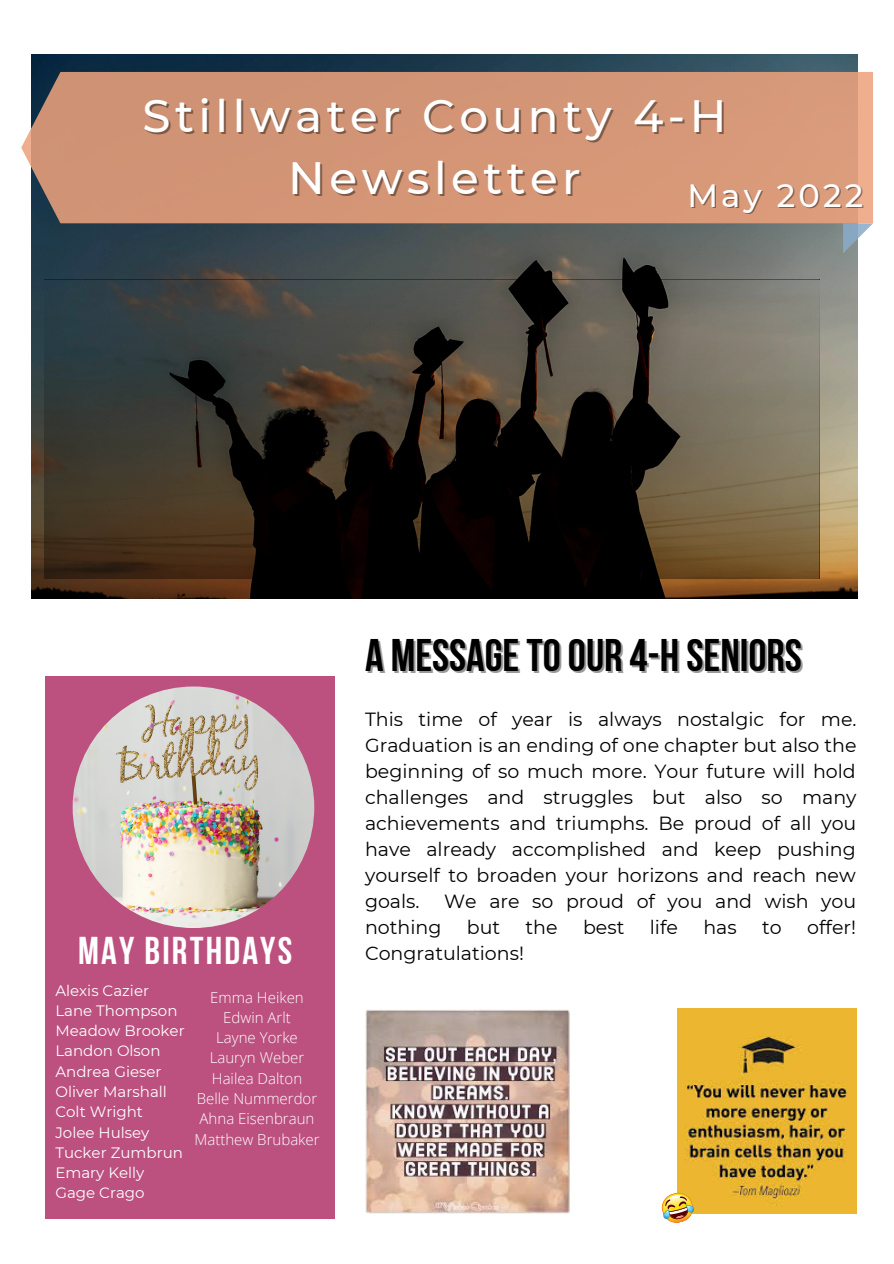
<style>
.page{position:relative;width:894px;height:1264px;background:#fff}
.page>*{position:absolute;margin:0;border:0;box-sizing:border-box;transform-origin:0 0}
.t1{font:45.6px "Bebas Neue Cyrillic";color:#000}
.t2{font:500 45.3px/62.6px "Montserrat";letter-spacing:.1em;color:#fff;text-align:center}
.t3{font:38.55px "Bebas Neue Cyrillic";letter-spacing:.055em;color:#fff}
.t4{font:500 32.1px "Montserrat";letter-spacing:.1em;color:#fff}
.t5{font:19.05px/26px "Montserrat";color:#000;text-align:justify}
.t6{font:15px "Montserrat";color:#fff}
.t7{font:300 15px "Open Sans";color:#fff}
</style>
<div class="page">
<img style="left:31px;top:54px;width:825px;height:544px">
<svg style="left:842px;top:223px;width:30px;height:30px"></svg>
<div style="left:21px;top:72px;width:851px;height:151px;background:#d39576"></div>
<div style="left:45px;top:675px;width:289px;height:543px;background:#bc507f"></div>
<img style="left:73px;top:686px;width:241px;height:242px;border-radius:50%">
<svg style="left:45px;top:279px;width:773px;height:300px;background:#3e392f"></svg>
<img style="left:677px;top:1008px;width:179px;height:205px">
<img style="left:365px;top:1009px;width:204px;height:204px">
<svg style="left:661px;top:1192px;width:34px;height:31px"></svg>
<p class="t2" style="left:142px;top:84px;width:585px">Stillwater County 4-H<br>Newsletter</p>
<p class="t4" style="left:687px;top:176px;width:177px">May 2022</p>
<p class="t1" style="left:365px;top:636px;width:438px">A MESSAGETOOUR 4-H SENIORS</p>
<p class="t3" style="left:78px;top:935px;width:215px">MAY BIRTHDAYS</p>
<p class="t6" style="left:55px;top:981px;width:95px">Alexis Cazier</p>
<p class="t6" style="left:55px;top:1001px;width:124px">Lane Thompson</p>
<p class="t6" style="left:55px;top:1021px;width:131px">Meadow Brooker</p>
<p class="t6" style="left:55px;top:1041px;width:107px">Landon Olson</p>
<p class="t6" style="left:55px;top:1062px;width:108px">Andrea Gieser</p>
<p class="t6" style="left:55px;top:1082px;width:113px">Oliver Marshall</p>
<p class="t6" style="left:55px;top:1102px;width:89px">Colt Wright</p>
<p class="t6" style="left:55px;top:1123px;width:95px">Jolee Hulsey</p>
<p class="t6" style="left:55px;top:1143px;width:129px">Tucker Zumbrun</p>
<p class="t6" style="left:55px;top:1163px;width:90px">Emary Kelly</p>
<p class="t6" style="left:55px;top:1183px;width:91px">Gage Crago</p>
<p class="t7" style="left:210px;top:986px;width:95px">Emma Heiken</p>
<p class="t7" style="left:223px;top:1006px;width:69px">Edwin Arlt</p>
<p class="t7" style="left:216px;top:1027px;width:83px">Layne Yorke</p>
<p class="t7" style="left:210px;top:1047px;width:96px">Lauryn Weber</p>
<p class="t7" style="left:212px;top:1067px;width:92px">Hailea Dalton</p>
<p class="t7" style="left:197px;top:1087px;width:122px">Belle Nummerdor</p>
<p class="t7" style="left:199px;top:1108px;width:116px">Ahna Eisenbraun</p>
<p class="t7" style="left:194px;top:1128px;width:127px">Matthew Brubaker</p>
<p class="t5" style="left:365px;top:706px;width:493px">This time of year is always nostalgic for me.<br>Graduation is an ending of one chapter but also the beginning of so much more. Your future will hold challenges and struggles but also so many achievements and triumphs. Be proud of all you have already accomplished and keep pushing yourself to broaden your horizons and reach new goals.</p>
<p class="t5" style="left:444px;top:888px;width:413px">We are so proud of you and wish you</p>
<p class="t5" style="left:365px;top:913px;width:78px">nothing</p>
<p class="t5" style="left:466px;top:913px;width:35px">but</p>
<p class="t5" style="left:525px;top:913px;width:34px">the</p>
<p class="t5" style="left:583px;top:913px;width:43px">best</p>
<p class="t5" style="left:649px;top:913px;width:30px">life</p>
<p class="t5" style="left:703px;top:913px;width:35px">has</p>
<p class="t5" style="left:762px;top:913px;width:21px">to</p>
<p class="t5" style="left:807px;top:913px;width:50px">offer!</p>
<p class="t5" style="left:365px;top:939px;width:160px">Congratulations!</p>
</div>
